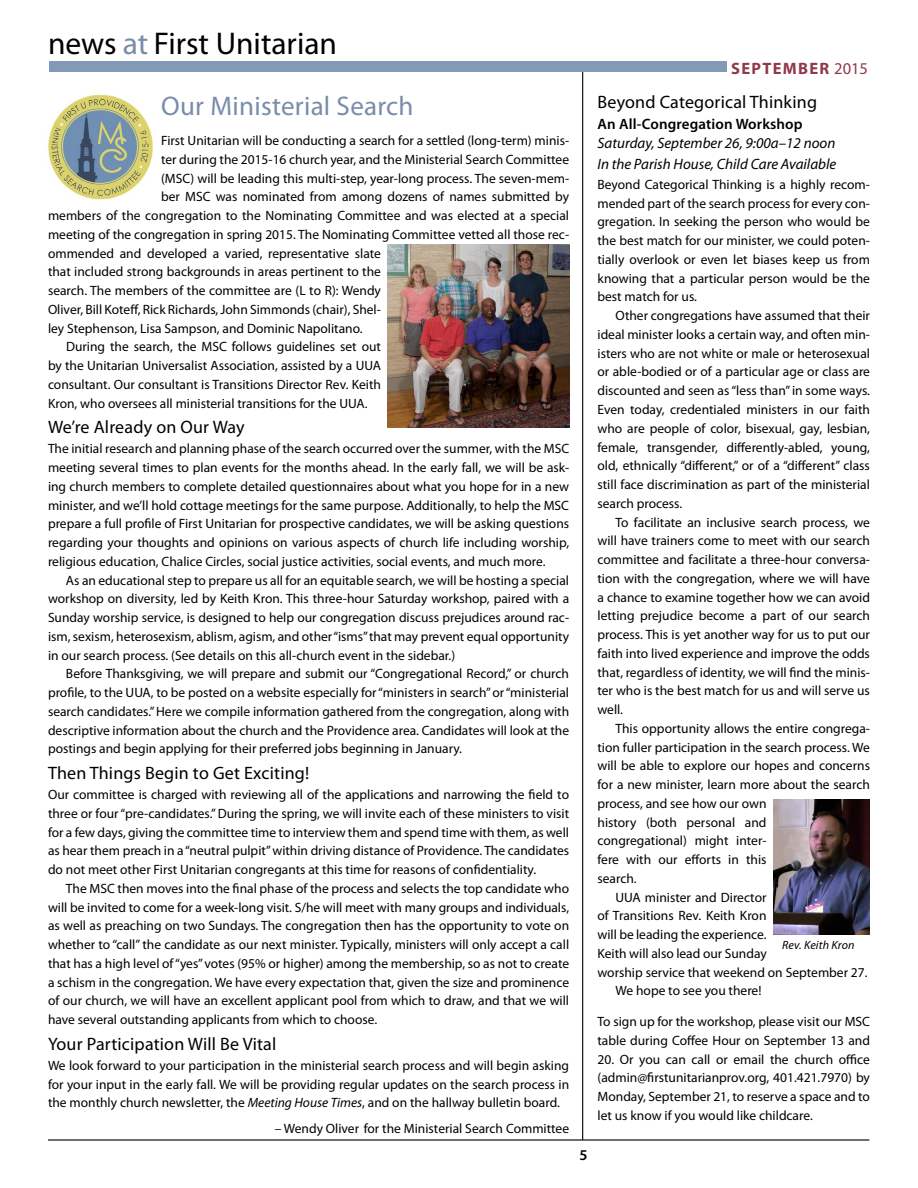
<style>
.page{position:relative;width:918px;height:1188px;background:#fff}
.page>*{position:absolute;margin:0;border:0;box-sizing:border-box;transform-origin:0 0}
.t1{font:31.5px "Myriad Pro";color:#000}
.t2{font:27px "Myriad Pro";letter-spacing:.01em;color:#798caa}
.t3{font:18px "Myriad Pro";letter-spacing:.01em;color:#000}
.t4{font:700 16.5px "Myriad Pro";letter-spacing:.08em;color:#91384a}
.t5{font:italic 15px/20.4px "Myriad Pro";color:#000}
.t6{font:600 15px "Myriad Pro";letter-spacing:.01em;color:#000}
.t7{font:13.5px/18.8px "Myriad Pro";color:#000;text-align:justify}
.t8{font:italic 12px "Myriad Pro";letter-spacing:.01em;color:#000}
.s1{color:#798caa}
.s2{font-weight:400}
.s3{font-style:italic}
</style>
<div class="page">
<hr style="left:582px;top:72px;width:1px;height:1068px;background:#000">
<div style="left:50px;top:61px;width:677px;height:10px;background:#839ab7"></div>
<hr style="left:48px;top:1139px;width:821px;height:2px;background:#000">
<img style="left:388px;top:244px;width:181px;height:183px">
<img style="left:48px;top:94px;width:105px;height:106px">
<img style="left:773px;top:799px;width:97px;height:135px">
<h1 class="t1" style="left:48px;top:24px;width:291px">news <span class="s1">at</span> First Unitarian</h1>
<p class="t4" style="left:731px;top:58px;width:138px">SEPTEMBER <span class="s2">2015</span></p>
<h2 class="t2" style="left:161px;top:90px;width:254px">Our Ministerial Search</h2>
<h3 class="t3" style="left:598px;top:91px;width:221px">Beyond Categorical Thinking</h3>
<p class="t6" style="left:598px;top:114px;width:207px">An All-Congregation Workshop</p>
<p class="t5" style="left:598px;top:133px;width:240px">Saturday, September 26, 9:00a–12 noon<br>In the Parish House, Child Care Available</p>
<p class="t7" style="left:598px;top:175px;width:274px">Beyond Categorical Thinking is a highly recom&shy;mended part of the search process for every con&shy;gregation. In seeking the person who would be the best match for our minister, we could poten&shy;tially overlook or even let biases keep us from knowing that a particular person would be the best match for us.</p>
<p class="t7" style="left:598px;top:306px;width:274px;text-indent:18px">Other congregations have assumed that their ideal minister looks a certain way, and often min&shy;isters who are not white or male or heterosexual or able-bodied or of a particular age or class are discounted and seen as “less than” in some ways.<br>Even today, credentialed ministers in our faith who are people of color, bisexual, gay, lesbian, female, transgender, differently-abled, young, old, ethnically “different,” or of a “different” class still face discrimination as part of the ministerial search process.</p>
<p class="t7" style="left:598px;top:512px;width:274px;text-indent:18px">To facilitate an inclusive search process, we will have trainers come to meet with our search committee and facilitate a three-hour conversa&shy;tion with the congregation, where we will have a chance to examine together how we can avoid letting prejudice become a part of our search process. This is yet another way for us to put our faith into lived experience and improve the odds that, regardless of identity, we will find the minis&shy;ter who is the best match for us and will serve us well.</p>
<p class="t7" style="left:616px;top:719px;width:256px">This opportunity allows the entire congrega-</p>
<p class="t7" style="left:598px;top:737px;width:274px">tion fuller participation in the search process. We</p>
<p class="t7" style="left:598px;top:756px;width:274px">will be able to explore our hopes and concerns</p>
<p class="t7" style="left:598px;top:775px;width:274px">for a new minister, learn more about the search</p>
<p class="t7" style="left:598px;top:794px;width:170px">process, and see how our own</p>
<p class="t7" style="left:598px;top:812px;width:171px">history (both personal and</p>
<p class="t7" style="left:598px;top:831px;width:171px">congregational) might inter-</p>
<p class="t7" style="left:598px;top:850px;width:171px">fere with our efforts in this</p>
<p class="t7" style="left:598px;top:869px;width:41px">search.</p>
<p class="t7" style="left:616px;top:887px;width:153px">UUA minister and Director</p>
<p class="t7" style="left:598px;top:906px;width:171px">of Transitions Rev. Keith Kron</p>
<p class="t7" style="left:598px;top:925px;width:171px">will be leading the experience.</p>
<p class="t7" style="left:598px;top:944px;width:171px">Keith will also lead our Sunday</p>
<p class="t7" style="left:598px;top:962px;width:272px">worship service that weekend on September 27.</p>
<p class="t7" style="left:616px;top:981px;width:148px">We hope to see you there!</p>
<p class="t7" style="left:598px;top:1012px;width:274px">To sign up for the workshop, please visit our MSC table during Coffee Hour on September 13 and</p>
<p class="t7" style="left:598px;top:1049px;width:274px">20. Or you can call or email the church office (admin@firstunitarianprov.org, 401.421.7970) by Monday, September 21, to reserve a space and to let us know if you would like childcare.</p>
<p class="t7" style="left:161px;top:131px;width:410px">First Unitarian will be conducting a search for a settled (long-term) minis-</p>
<p class="t7" style="left:161px;top:150px;width:409px">ter during the 2015-16 church year, and the Ministerial Search Committee</p>
<p class="t7" style="left:161px;top:169px;width:410px">(MSC) will be leading this multi-step, year-long process. The seven-mem-</p>
<p class="t7" style="left:161px;top:187px;width:410px">ber MSC was nominated from among dozens of names submitted by</p>
<p class="t7" style="left:48px;top:206px;width:523px">members of the congregation to the Nominating Committee and was elected at a special</p>
<p class="t7" style="left:48px;top:225px;width:523px">meeting of the congregation in spring 2015. The Nominating Committee vetted all those rec-</p>
<p class="t7" style="left:48px;top:244px;width:334px">ommended and developed a varied, representative slate</p>
<p class="t7" style="left:48px;top:262px;width:335px">that included strong backgrounds in areas pertinent to the</p>
<p class="t7" style="left:48px;top:281px;width:334px">search. The members of the committee are (L to R): Wendy</p>
<p class="t7" style="left:48px;top:300px;width:334px">Oliver, Bill Koteff, Rick Richards, John Simmonds (chair), Shel-</p>
<p class="t7" style="left:48px;top:319px;width:316px">ley Stephenson, Lisa Sampson, and Dominic Napolitano.</p>
<p class="t7" style="left:66px;top:337px;width:317px">During the search, the MSC follows guidelines set out</p>
<p class="t7" style="left:48px;top:356px;width:334px">by the Unitarian Universalist Association, assisted by a UUA</p>
<p class="t7" style="left:48px;top:375px;width:334px">consultant. Our consultant is Transitions Director Rev. Keith</p>
<p class="t7" style="left:48px;top:394px;width:321px">Kron, who oversees all ministerial transitions for the UUA.</p>
<h3 class="t3" style="left:48px;top:416px;width:198px">We’re Already on Our Way</h3>
<p class="t7" style="left:48px;top:439px;width:523px">The initial research and planning phase of the search occurred over the summer, with the MSC meeting several times to plan events for the months ahead. In the early fall, we will be ask&shy;ing church members to complete detailed questionnaires about what you hope for in a new minister, and we’ll hold cottage meetings for the same purpose. Additionally, to help the MSC prepare a full profile of First Unitarian for prospective candidates, we will be asking questions regarding your thoughts and opinions on various aspects of church life including worship, religious education, Chalice Circles, social justice activities, social events, and much more.</p>
<p class="t7" style="left:48px;top:571px;width:523px;text-indent:18px">As an educational step to prepare us all for an equitable search, we will be hosting a special workshop on diversity, led by Keith Kron. This three-hour Saturday workshop, paired with a Sunday worship service, is designed to help our congregation discuss prejudices around rac&shy;ism, sexism, heterosexism, ablism, agism, and other “isms” that may prevent equal opportunity in our search process. (See details on this all-church event in the sidebar.)</p>
<p class="t7" style="left:48px;top:664px;width:523px;text-indent:18px">Before Thanksgiving, we will prepare and submit our “Congregational Record,” or church profile, to the UUA, to be posted on a website especially for “ministers in search” or “ministerial search candidates.” Here we compile information gathered from the congregation, along with descriptive information about the church and the Providence area. Candidates will look at the postings and begin applying for their preferred jobs beginning in January.</p>
<h3 class="t3" style="left:48px;top:762px;width:263px">Then Things Begin to Get Exciting!</h3>
<p class="t7" style="left:48px;top:785px;width:523px">Our committee is charged with reviewing all of the applications and narrowing the field to three or four “pre-candidates.” During the spring, we will invite each of these ministers to visit for a few days, giving the committee time to interview them and spend time with them, as well as hear them preach in a “neutral pulpit” within driving distance of Providence. The candidates do not meet other First Unitarian congregants at this time for reasons of confidentiality.</p>
<p class="t7" style="left:48px;top:879px;width:523px;text-indent:18px">The MSC then moves into the final phase of the process and selects the top candidate who will be invited to come for a week-long visit. S/he will meet with many groups and individuals, as well as preaching on two Sundays. The congregation then has the opportunity to vote on whether to “call” the candidate as our next minister. Typically, ministers will only accept a call that has a high level of “yes” votes (95% or higher) among the membership, so as not to create a schism in the congregation. We have every expectation that, given the size and prominence of our church, we will have an excellent applicant pool from which to draw, and that we will have several outstanding applicants from which to choose.</p>
<h3 class="t3" style="left:48px;top:1032px;width:230px">Your Participation Will Be Vital</h3>
<p class="t7" style="left:48px;top:1056px;width:523px">We look forward to your participation in the ministerial search process and will begin asking for your input in the early fall. We will be providing regular updates on the search process in the monthly church newsletter, the <span class="s3">Meeting House Times</span>, and on the hallway bulletin board.</p>
<p class="t7" style="left:275px;top:1118px;width:296px">– Wendy Oliver for the Ministerial Search Committee</p>
<p class="t8" style="left:782px;top:937px;width:74px">Rev. Keith Kron</p>
<p class="t6" style="left:579px;top:1145px;width:10px">5</p>
</div>
